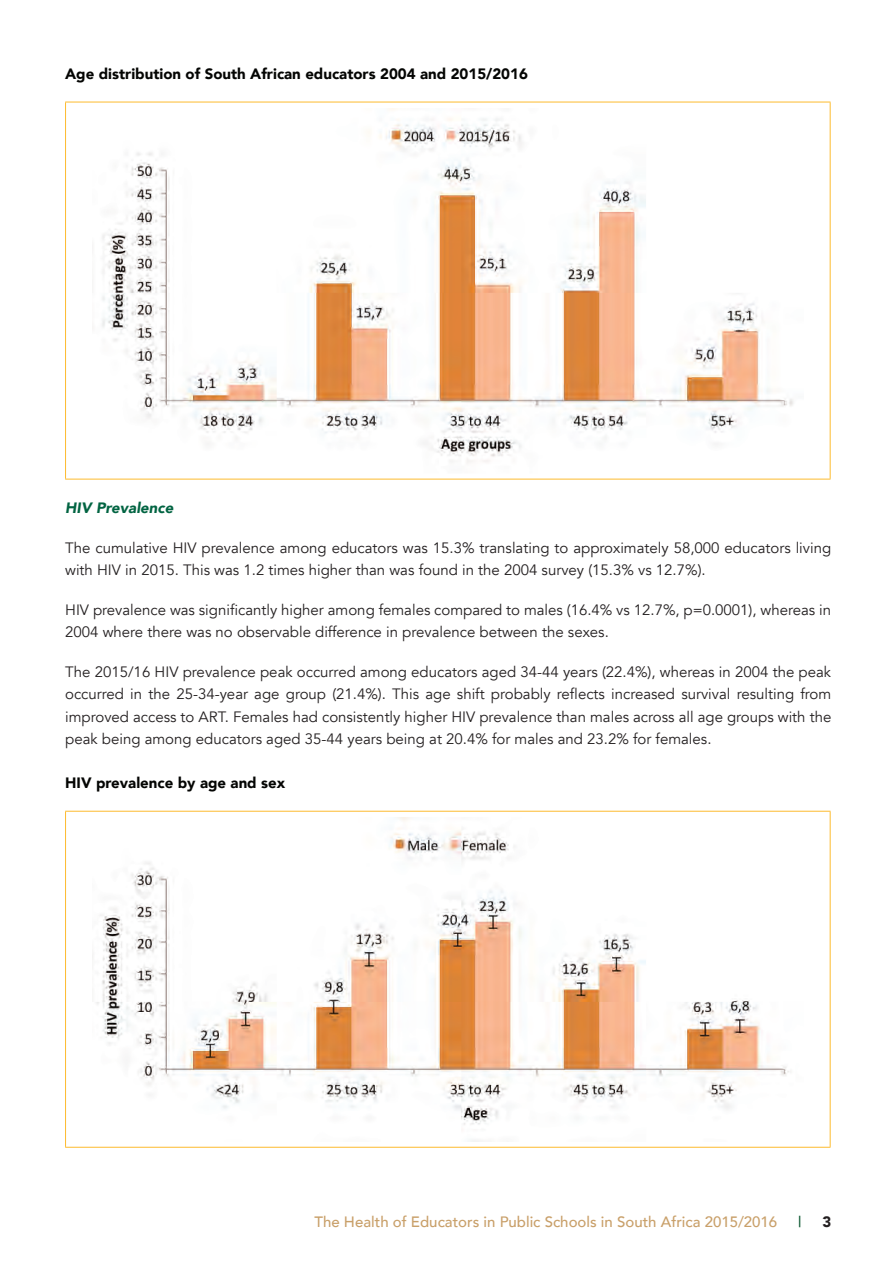
<style>
.page{position:relative;width:895px;height:1263px;background:#fff}
.page>*{position:absolute;margin:0;border:0;box-sizing:border-box;transform-origin:0 0}
.t1{font:15px/22.5px "Avenir";color:#231f20}
.t2{font:900 15px "Avenir";color:#040503}
.t3{font:500 15px "Avenir";color:#c9a06a}
.t4{font:italic 900 15px "Avenir";color:#026442}
.t5{font:500 15px "Avenir";color:#08552e}
.t6{font:900 15px "Avenir";color:#231f20}
</style>
<div class="page">
<hr style="left:65px;top:102px;width:1px;height:377px;background:#fdbb2e">
<hr style="left:65px;top:102px;width:765px;height:1px;background:#fdbb2e">
<hr style="left:829px;top:102px;width:1px;height:377px;background:#fdbb2e">
<hr style="left:65px;top:479px;width:765px;height:1px;background:#fdbb2e">
<img style="left:102px;top:108px;width:691px;height:355px">
<hr style="left:65px;top:811px;width:1px;height:336px;background:#fdbb2e">
<hr style="left:65px;top:811px;width:765px;height:1px;background:#fdbb2e">
<hr style="left:829px;top:811px;width:1px;height:336px;background:#fdbb2e">
<hr style="left:65px;top:1147px;width:765px;height:1px;background:#fdbb2e">
<img style="left:92px;top:817px;width:699px;height:324px">
<p class="t2" style="left:65px;top:61px;width:464px">Age distribution of South African educators 2004 and 2015/2016</p>
<p class="t4" style="left:65px;top:495px;width:110px">HIV Prevalence</p>
<p class="t1" style="left:65px;top:536px;width:767px">The cumulative HIV prevalence among educators was 15.3% translating to approximately 58,000 educators living with HIV in 2015. This was 1.2 times higher than was found in the 2004 survey (15.3% vs 12.7%).</p>
<p class="t1" style="left:65px;top:598px;width:767px">HIV prevalence was significantly higher among females compared to males (16.4% vs 12.7%, p=0.0001), whereas in<br>2004 where there was no observable difference in prevalence between the sexes.</p>
<p class="t1" style="left:65px;top:660px;width:767px;text-align:justify">The 2015/16 HIV prevalence peak occurred among educators aged 34-44 years (22.4%), whereas in 2004 the peak occurred in the 25-34-year age group (21.4%). This age shift probably reflects increased survival resulting from improved access to ART. Females had consistently higher HIV prevalence than males across all age groups with the peak being among educators aged 35-44 years being at 20.4% for males and 23.2% for females.</p>
<p class="t2" style="left:65px;top:770px;width:221px">HIV prevalence by age and sex</p>
<p class="t3" style="left:314px;top:1208px;width:464px">The Health of Educators in Public Schools in South Africa 2015/2016</p>
<p class="t5" style="left:797px;top:1208px;width:5px">|</p>
<p class="t6" style="left:822px;top:1209px;width:10px">3</p>
</div>
